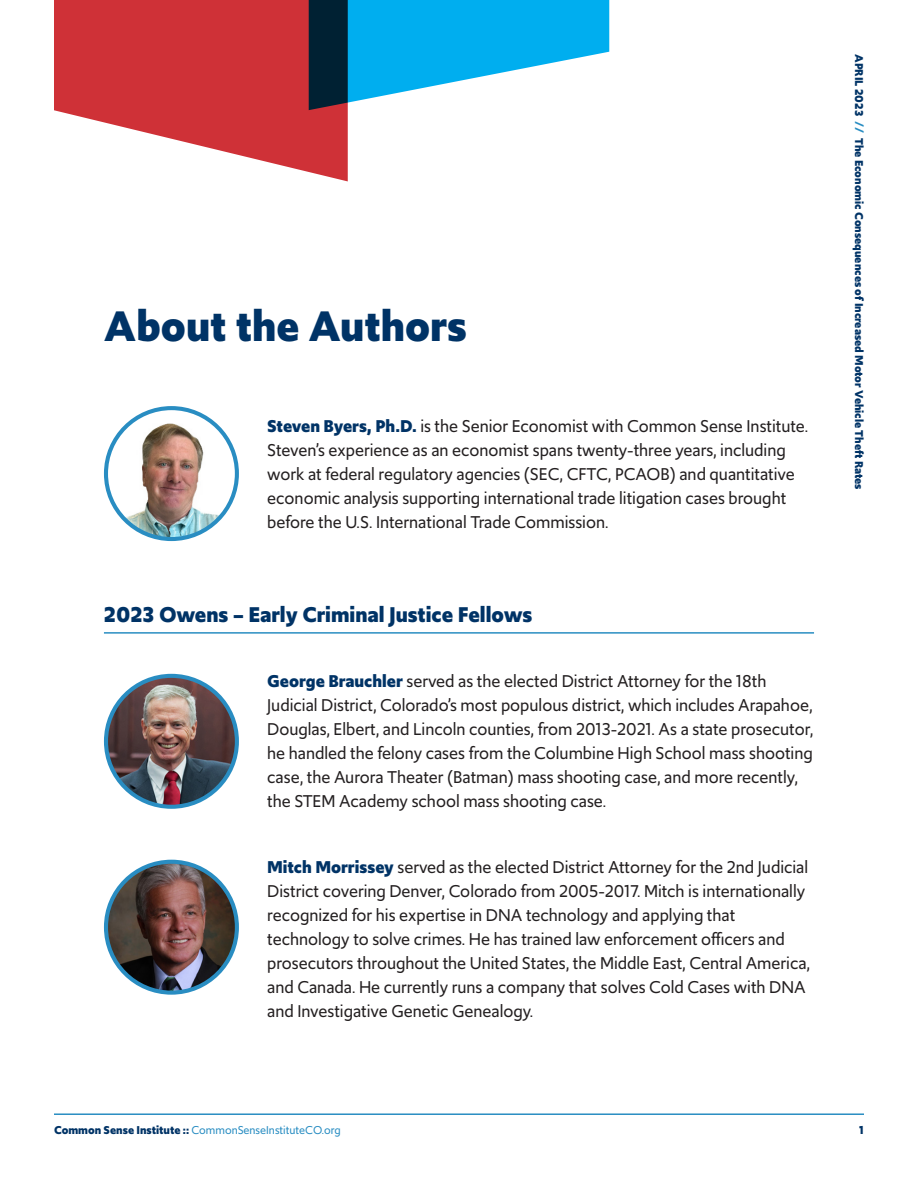
<style>
.page{position:relative;width:918px;height:1188px;background:#fff}
.page>*{position:absolute;margin:0;border:0;box-sizing:border-box;transform-origin:0 0}
.t1{font:700 45px "Upgrade";color:#036}
.t2{font:700 22.5px "Upgrade";color:#036}
.t3{font:18px/24px "Upgrade";color:#231f20}
.t4{font:700 12px "Upgrade";color:#036}
.t5{font:12px "Upgrade";color:#298dc2}
.s1{font-weight:700;color:#036}
.s2{color:#298dc2}
</style>
<div class="page">
<hr style="left:54px;top:1113px;width:810px;height:2px;background:#298dc2">
<svg style="left:54px;top:0;width:294px;height:181px;fill:#cf3137"></svg>
<svg style="left:309px;top:0;width:300px;height:110px"></svg>
<img style="left:106px;top:408px;width:131px;height:131px;border-radius:65px">
<div style="left:104px;top:406px;width:135px;height:135px;border:4px solid #298dc2;border-radius:50%"></div>
<img style="left:106px;top:676px;width:131px;height:131px;border-radius:65px">
<div style="left:104px;top:674px;width:135px;height:135px;border:4px solid #298dc2;border-radius:50%"></div>
<img style="left:106px;top:862px;width:131px;height:131px;border-radius:65px">
<div style="left:104px;top:860px;width:135px;height:135px;border:4px solid #298dc2;border-radius:50%"></div>
<hr style="left:104px;top:632px;width:710px;height:2px;background:#298dc2">
<p class="t1" style="left:104px;top:296px;width:365px">About the Authors</p>
<p class="t3" style="left:267px;top:414px;width:543px"><span class="s1">Steven Byers, Ph.D.</span> is the Senior Economist with Common Sense Institute.<br>Steven’s experience as an economist spans twenty-three years, including work at federal regulatory agencies (SEC, CFTC, PCAOB) and quantitative economic analysis supporting international trade litigation cases brought before the U.S. International Trade Commission.</p>
<p class="t2" style="left:104px;top:599px;width:430px">2023 Owens – Early Criminal Justice Fellows</p>
<p class="t3" style="left:267px;top:669px;width:547px"><span class="s1">George Brauchler</span> served as the elected District Attorney for the 18th Judicial District, Colorado’s most populous district, which includes Arapahoe, Douglas, Elbert, and Lincoln counties, from 2013-2021. As a state prosecutor, he handled the felony cases from the Columbine High School mass shooting case, the Aurora Theater (Batman) mass shooting case, and more recently, the STEM Academy school mass shooting case.</p>
<p class="t3" style="left:267px;top:855px;width:544px"><span class="s1">Mitch Morrissey</span> served as the elected District Attorney for the 2nd Judicial District covering Denver, Colorado from 2005-2017. Mitch is internationally recognized for his expertise in DNA technology and applying that technology to solve crimes. He has trained law enforcement officers and prosecutors throughout the United States, the Middle East, Central America, and Canada. He currently runs a company that solves Cold Cases with DNA and Investigative Genetic Genealogy.</p>
<p class="t4" style="left:867px;top:54px;width:437px;rotate:90deg">APRIL 2023 <span class="s2">//</span> The Economic Consequences of Increased Motor Vehicle Theft Rates</p>
<p class="t5" style="left:54px;top:1122px;width:288px"><span class="s1">Common Sense Institute ::</span> CommonSenseInstituteCO.org</p>
<p class="t4" style="left:859px;top:1122px;width:6px">1</p>
</div>
